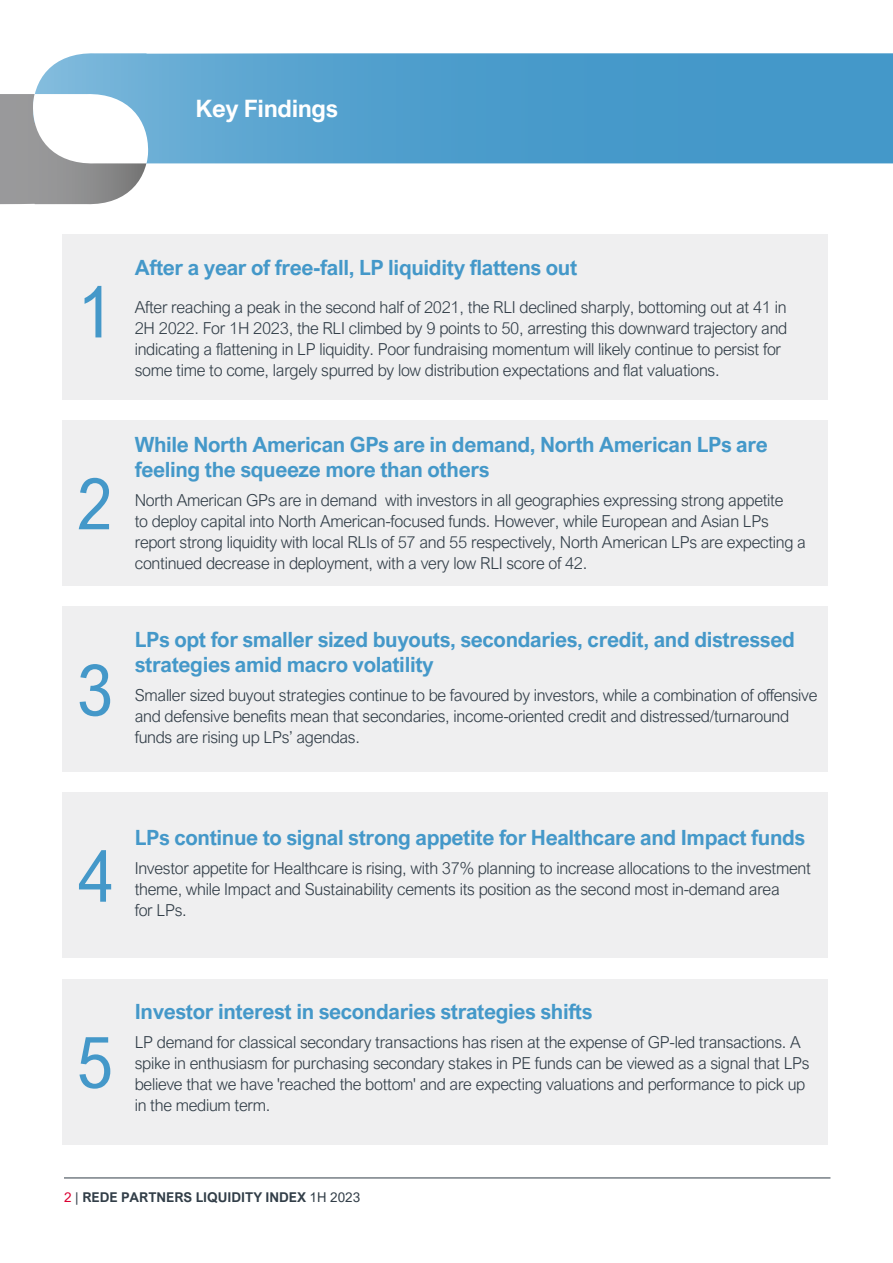
<style>
.page{position:relative;width:893px;height:1263px;background:#fff}
.page>*{position:absolute;margin:0;border:0;box-sizing:border-box;transform-origin:0 0}
.t1{font:72px "Arial Nova Cond";color:#4498c9}
.t2{font:700 24px "Arial Nova";letter-spacing:-.02em;color:#fff}
.t3{font:700 21px/25.2px "Arial Nova";letter-spacing:-.02em;color:#4498c9}
.t4{font:300 16.5px/21px "Arial Nova";letter-spacing:-.02em;color:#323e48}
.t5{font:700 13.5px "Arial Nova";color:#323e48}
.s1{font-weight:400;color:#db0032}
.s2{font-weight:400}
</style>
<div class="page">
<hr style="left:64px;top:1178px;width:766px;height:1px;background:#323e48">
<div style="left:62px;top:234px;width:766px;height:166px;background:#efeff0"></div>
<div style="left:62px;top:420px;width:766px;height:166px;background:#efeff0"></div>
<div style="left:62px;top:606px;width:766px;height:166px;background:#efeff0"></div>
<div style="left:62px;top:792px;width:766px;height:166px;background:#efeff0"></div>
<div style="left:62px;top:979px;width:766px;height:165px;background:#efeff0"></div>
<svg style="left:35px;top:53px;width:858px;height:110px;background:#519fcd"></svg>
<svg style="left:0;top:93px;width:149px;height:112px"></svg>
<h2 class="t2" style="left:196px;top:95px;width:144px">Key Findings</h2>
<h1 class="t1" style="left:77px;top:267px;width:37px">1</h1>
<h1 class="t1" style="left:77px;top:459px;width:37px">2</h1>
<h1 class="t1" style="left:77px;top:645px;width:37px">3</h1>
<p class="t3" style="left:135px;top:254px;width:444px">After a year of free-fall, LP liquidity flattens out</p>
<p class="t4" style="left:135px;top:296px;width:654px">After reaching a peak in the second half of 2021, the RLI declined sharply, bottoming out at 41 in 2H 2022. For 1H 2023, the RLI climbed by 9 points to 50, arresting this downward trajectory and indicating a flattening in LP liquidity. Poor fundraising momentum will likely continue to persist for some time to come, largely spurred by low distribution expectations and flat valuations.</p>
<p class="t3" style="left:135px;top:432px;width:635px">While North American GPs are in demand, North American LPs are feeling the squeeze more than others</p>
<p class="t4" style="left:135px;top:490px;width:673px">North American GPs are in demand with investors in all geographies expressing strong appetite<br>to deploy capital into North American-focused funds. However, while European and Asian LPs report strong liquidity with local RLIs of 57 and 55 respectively, North American LPs are expecting a continued decrease in deployment, with a very low RLI score of 42.</p>
<p class="t3" style="left:135px;top:627px;width:662px">LPs opt for smaller sized buyouts, secondaries, credit, and distressed strategies amid macro volatility</p>
<p class="t4" style="left:135px;top:685px;width:684px">Smaller sized buyout strategies continue to be favoured by investors, while a combination of offensive and defensive benefits mean that secondaries, income-oriented credit and distressed/turnaround funds are rising up LPs’ agendas.</p>
<h1 class="t1" style="left:77px;top:832px;width:37px">4</h1>
<p class="t3" style="left:135px;top:825px;width:672px">LPs continue to signal strong appetite for Healthcare and Impact funds</p>
<p class="t4" style="left:135px;top:858px;width:677px">Investor appetite for Healthcare is rising, with 37% planning to increase allocations to the investment theme, while Impact and Sustainability cements its position as the second most in-demand area<br>for LPs.</p>
<h1 class="t1" style="left:77px;top:1018px;width:37px">5</h1>
<p class="t3" style="left:135px;top:999px;width:459px">Investor interest in secondaries strategies shifts</p>
<p class="t4" style="left:135px;top:1032px;width:676px">LP demand for classical secondary transactions has risen at the expense of GP-led transactions. A spike in enthusiasm for purchasing secondary stakes in PE funds can be viewed as a signal that LPs believe that we have 'reached the bottom' and are expecting valuations and performance to pick up in the medium term.</p>
<p class="t5" style="left:64px;top:1189px;width:298px"><span class="s1">2</span> <span class="s2">|</span> REDE PARTNERS LIQUIDITY INDEX <span class="s2">1H 2023</span></p>
</div>
